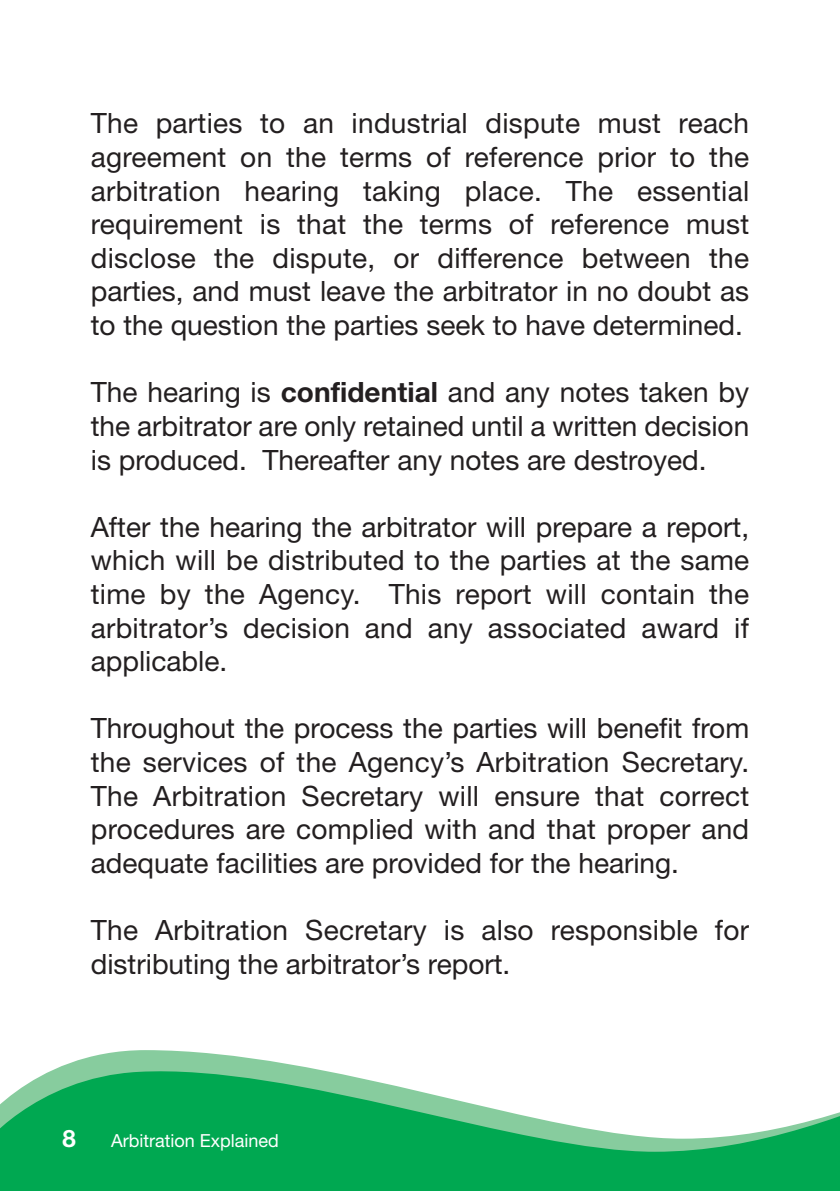
<style>
.page{position:relative;width:840px;height:1191px;background:#fff}
.page>*{position:absolute;margin:0;border:0;box-sizing:border-box;transform-origin:0 0}
.t1{font:28px/33.6px "Helvetica Neue";color:#231f20;text-align:justify}
.t2{font:700 24px "Helvetica Neue";color:#fff}
.t3{font:18px "Helvetica Neue";color:#fff}
.s1{font-weight:700}
</style>
<div class="page">
<svg style="left:0;top:1050px;width:839px;height:141px;fill:#00a851"></svg>
<p class="t1" style="left:91px;top:110px;width:659px">The parties to an industrial dispute must reach agreement on the terms of reference prior to the arbitration hearing taking place. The essential requirement is that the terms of reference must disclose the dispute, or difference between the parties, and must leave the arbitrator in no doubt as to the question the parties seek to have determined.</p>
<p class="t1" style="left:91px;top:378px;width:659px">The hearing is <span class="s1">confidential</span> and any notes taken by the arbitrator are only retained until a written decision is produced. Thereafter any notes are destroyed.</p>
<p class="t1" style="left:91px;top:513px;width:659px">After the hearing the arbitrator will prepare a report, which will be distributed to the parties at the same time by the Agency. This report will contain the arbitrator’s decision and any associated award if applicable.</p>
<p class="t1" style="left:91px;top:714px;width:659px">Throughout the process the parties will benefit from the services of the Agency’s Arbitration Secretary.<br>The Arbitration Secretary will ensure that correct procedures are complied with and that proper and adequate facilities are provided for the hearing.</p>
<p class="t1" style="left:91px;top:916px;width:659px">The Arbitration Secretary is also responsible for distributing the arbitrator’s report.</p>
<p class="t2" style="left:62px;top:1130px;width:15px">8</p>
<p class="t3" style="left:111px;top:1134px;width:169px">Arbitration Explained</p>
</div>
